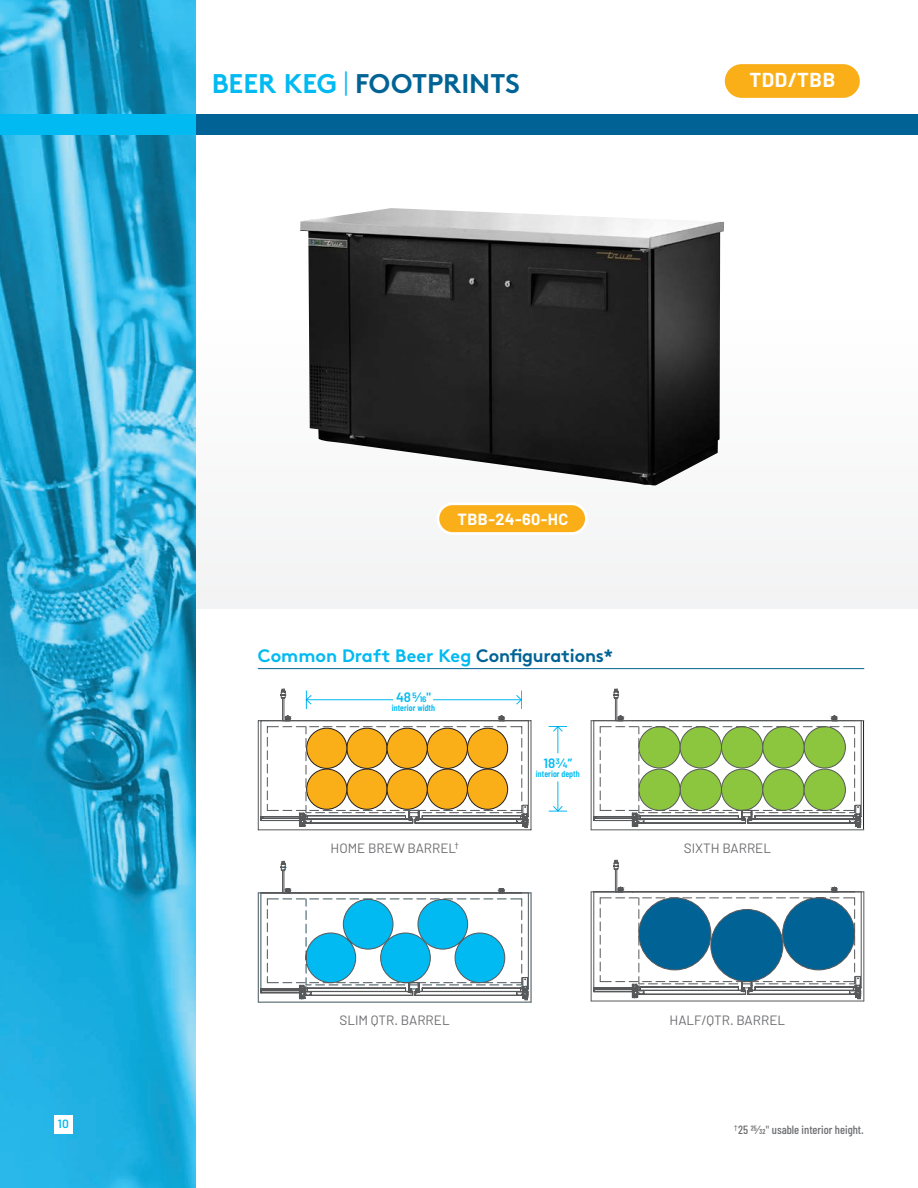
<style>
.page{position:relative;width:918px;height:1188px;background:#fff}
.page>*{position:absolute;margin:0;border:0;box-sizing:border-box;transform-origin:0 0}
.t1{font:700 27px "Brown Std";color:#016395}
.t2{font:700 20.25px "Barlow";letter-spacing:.025em;color:#fff}
.t3{font:700 18px "Brown Std";letter-spacing:-.01em;color:#00baf1}
.t4{font:700 16.2px "Barlow";letter-spacing:.025em;color:#fff}
.Nomenclature_callout{font:13.5px "Barlow";color:#6c6d70}
.Nomenclature_callout-2{font:600 13.5px "Barlow";color:#00baf1}
.t5{font:500 12px "Barlow Condensed";color:#6c6d70}
.t6{font:600 12px "Barlow";color:#00baf1}
.Nomenclature_callout-3{font:600 9px "Barlow Condensed";color:#00baf1}
.s1{color:#00baf1}
.s2{color:#016395}
.s3{font-family:"Myriad Pro";font-weight:400}
</style>
<div class="page">
<div style="left:0;top:280px;width:918px;height:329px;background:#f7f7f8"></div>
<img style="left:0;top:0;width:196px;height:1188px">
<div style="left:0;top:115px;width:918px;height:20px;background:#016395"></div>
<div style="left:0;top:115px;width:196px;height:20px;background:#00baf1"></div>
<img style="left:300px;top:208px;width:424px;height:278px">
<hr style="left:258px;top:668px;width:606px;height:1px;background:#016395">
<div style="left:723px;top:62px;width:139px;height:38px;background:#faaf18;border-radius:19px"></div>
<div style="left:721px;top:61px;width:142px;height:40px;border:3px solid #fff;border-radius:19px"></div>
<div style="left:54px;top:1115px;width:19px;height:19px;background:#fff"></div>
<div style="left:438px;top:504px;width:148px;height:30px;background:#faaf18;border-radius:15px"></div>
<div style="left:437px;top:502px;width:151px;height:33px;border:3px solid #fff;border-radius:15px"></div>
<svg style="left:258px;top:688px;width:273px;height:143px"></svg>
<svg style="left:549px;top:726px;width:18px;height:27px"></svg>
<hr style="left:558px;top:781px;width:1px;height:30px;background:#00baf1">
<svg style="left:549px;top:806px;width:18px;height:6px"></svg>
<svg style="left:591px;top:688px;width:273px;height:142px"></svg>
<hr style="left:863px;top:721px;width:1px;height:108px;background:#231f20">
<svg style="left:258px;top:861px;width:273px;height:141px"></svg>
<svg style="left:591px;top:860px;width:273px;height:141px"></svg>
<h1 class="t1" style="left:212px;top:67px;width:310px"><span class="s1">BEER KEG |</span> FOOTPRINTS</h1>
<p class="t2" style="left:749px;top:67px;width:87px">TDD/TBB</p>
<p class="t6" style="left:58px;top:1117px;width:12px">10</p>
<p class="t4" style="left:458px;top:509px;width:112px">TBB-24-60-HC</p>
<p class="t3" style="left:258px;top:644px;width:357px">Common Draft Beer Keg <span class="s2">Configurations*</span></p>
<p class="Nomenclature_callout-2" style="left:396px;top:689px;width:36px">485/16"</p>
<p class="Nomenclature_callout-3" style="left:392px;top:702px;width:45px">interior width</p>
<p class="Nomenclature_callout" style="left:331px;top:839px;width:130px">HOME BREW BARREL<sup>†</sup></p>
<p class="Nomenclature_callout-2" style="left:544px;top:755px;width:30px">183/4”</p>
<p class="Nomenclature_callout-3" style="left:536px;top:769px;width:45px">interior depth</p>
<p class="Nomenclature_callout" style="left:684px;top:839px;width:89px">SIXTH BARREL</p>
<p class="Nomenclature_callout" style="left:340px;top:1012px;width:112px">SLIM QTR. BARREL</p>
<p class="Nomenclature_callout" style="left:669px;top:1012px;width:117px">HALF/QTR. BARREL</p>
<p class="t5" style="left:734px;top:1122px;width:131px"><sup>†</sup>25 25/32<span class="s3">"</span> usable interior height.</p>
</div>
